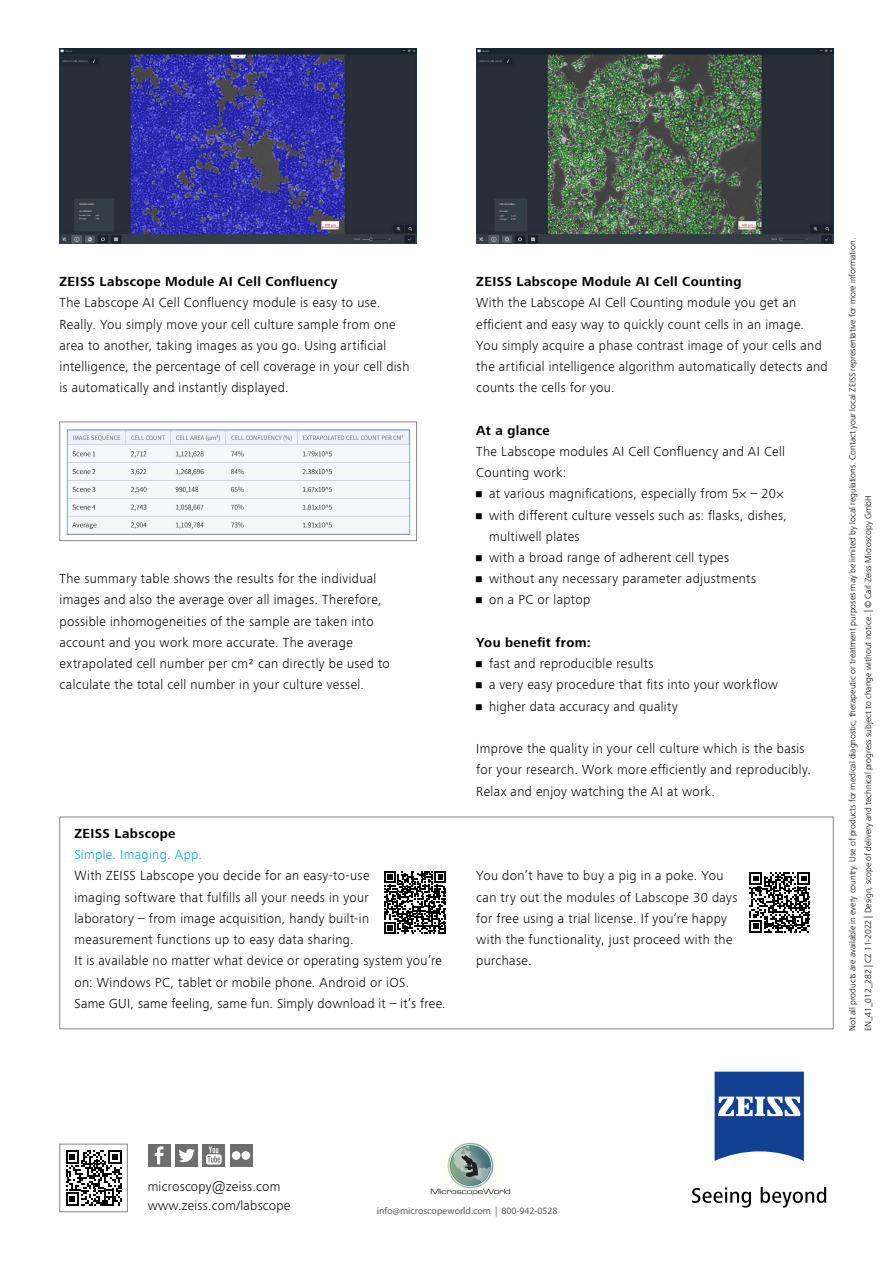
<style>
.page{position:relative;width:893px;height:1263px;background:#fff}
.page>*{position:absolute;margin:0;border:0;box-sizing:border-box;transform-origin:0 0}
.t1{font:300 13.5px/21.1px "ZEISS Frutiger Next W1 G";letter-spacing:.025em;color:#000}
.t2{font:700 13.5px "ZEISS Frutiger Next W1 G";letter-spacing:.03em;color:#000}
.t3{font:300 13.5px "ZEISS Frutiger Next W1 G";letter-spacing:.025em;color:#009ee3}
.t4{font:9.75px "Myriad Pro";color:#58595b}
.t5{font:300 9px/15.6px "ZEISS Frutiger Next W1 G";color:#000}
.s1{font-style:italic}
</style>
<div class="page">
<svg style="left:66px;top:1150px;width:56px;height:56px"></svg>
<div style="left:60px;top:1144px;width:68px;height:68px;border:1px solid #868686"></div>
<div style="left:148px;top:1144px;width:23px;height:23px;background:#6e6e6e"></div>
<svg style="left:155px;top:1146px;width:8px;height:18px"></svg>
<div style="left:230px;top:1144px;width:22px;height:23px;background:#6e6e6e"></div>
<div style="left:232px;top:1151px;width:8px;height:9px;background:#fff;border-radius:50%"></div>
<div style="left:241px;top:1151px;width:9px;height:9px;background:#fff;border-radius:50%"></div>
<div style="left:175px;top:1144px;width:23px;height:23px;background:#6e6e6e"></div>
<svg style="left:179px;top:1149px;width:16px;height:13px"></svg>
<div style="left:202px;top:1144px;width:23px;height:23px;background:#6e6e6e"></div>
<svg style="left:206px;top:1146px;width:16px;height:18px"></svg>
<svg style="left:715px;top:1071px;width:89px;height:90px"></svg>
<svg style="left:692px;top:1187px;width:59px;height:20px"></svg>
<svg style="left:761px;top:1187px;width:65px;height:20px"></svg>
<svg style="left:749px;top:872px;width:61px;height:61px"></svg>
<img style="left:60px;top:49px;width:357px;height:194px">
<img style="left:476px;top:49px;width:357px;height:194px">
<img style="left:66px;top:429px;width:345px;height:107px">
<div style="left:60px;top:422px;width:357px;height:119px;border:1px solid #868686"></div>
<div style="left:60px;top:817px;width:773px;height:212px;border:1px solid #868686"></div>
<svg style="left:384px;top:871px;width:62px;height:62px"></svg>
<img style="left:430px;top:1142px;width:81px;height:54px">
<p class="t2" style="left:60px;top:272px;width:280px">ZEISS Labscope Module AI Cell Confluency</p>
<p class="t1" style="left:60px;top:291px;width:351px">The Labscope AI Cell Confluency module is easy to use.<br>Really. You simply move your cell culture sample from one area to another, taking images as you go. Using artificial intelligence, the percentage of cell coverage in your cell dish is automatically and instantly displayed.</p>
<p class="t1" style="left:60px;top:567px;width:332px">The summary table shows the results for the individual images and also the average over all images. Therefore, possible inhomogeneities of the sample are taken into account and you work more accurate. The average extrapolated cell number per cm2 can directly be used to calculate the total cell number in your culture vessel.</p>
<p class="t2" style="left:74px;top:828px;width:103px">ZEISS Labscope</p>
<p class="t3" style="left:74px;top:845px;width:129px">Simple. Imaging. App.</p>
<p class="t1" style="left:74px;top:865px;width:373px">With ZEISS Labscope you decide for an easy-to-use<br>imaging software that fulfills all your needs in your<br>laboratory – from image acquisition, handy built-in measurement functions up to easy data sharing.<br>It is available no matter what device or operating system you’re on: Windows PC, tablet or mobile phone. Android or iOS.<br>Same GUI, same feeling, same fun. Simply download it – it’s free.</p>
<p class="t2" style="left:476px;top:276px;width:267px">ZEISS Labscope Module AI Cell Counting</p>
<p class="t1" style="left:476px;top:291px;width:353px">With the Labscope AI Cell Counting module you get an efficient and easy way to quickly count cells in an image.<br>You simply acquire a phase contrast image of your cells and the artificial intelligence algorithm automatically detects and counts the cells for you.</p>
<p class="t2" style="left:476px;top:425px;width:75px">At a glance</p>
<p class="t1" style="left:476px;top:440px;width:310px">The Labscope modules AI Cell Confluency and AI Cell<br>Counting work:</p>
<p class="t1" style="left:476px;top:484px;width:309px">• at various magnifications, especially from 5<span class="s1">×</span> – 20<span class="s1">×</span></p>
<p class="t1" style="left:489px;top:506px;width:300px;text-indent:-13px">• with different culture vessels such as: flasks, dishes, multiwell plates</p>
<p class="t1" style="left:476px;top:548px;width:254px">• with a broad range of adherent cell types</p>
<p class="t1" style="left:476px;top:569px;width:281px">• without any necessary parameter adjustments</p>
<p class="t1" style="left:476px;top:590px;width:116px">• on a PC or laptop</p>
<p class="t2" style="left:476px;top:633px;width:116px">You benefit from:</p>
<p class="t1" style="left:476px;top:654px;width:179px">• fast and reproducible results</p>
<p class="t1" style="left:476px;top:675px;width:303px">• a very easy procedure that fits into your workflow</p>
<p class="t1" style="left:476px;top:697px;width:203px">• higher data accuracy and quality</p>
<p class="t1" style="left:476px;top:737px;width:336px">Improve the quality in your cell culture which is the basis for your research. Work more efficiently and reproducibly.<br>Relax and enjoy watching the AI at work.</p>
<p class="t1" style="left:476px;top:865px;width:263px">You don’t have to buy a pig in a poke. You can try out the modules of Labscope 30 days for free using a trial license. If you’re happy with the functionality, just proceed with the purchase.</p>
<p class="t5" style="left:844px;top:1031px;width:795px;rotate:-90deg">Not all products are available in every country. Use of products for medical diagnostic, therapeutic or treatment purposes may be limited by local regulations. Contact your local ZEISS representative for more information.<br>EN_41_012_282 | CZ 11-2022 | Design, scope of delivery and technical progress subject to change without notice. | © Carl Zeiss Microscopy GmbH</p>
<p class="t1" style="left:148px;top:1177px;width:144px;line-height:19.5px">microscopy@zeiss.com www.zeiss.com/labscope</p>
<p class="t4" style="left:377px;top:1205px;width:182px">info@microscopeworld.com | 800-942-0528</p>
</div>
